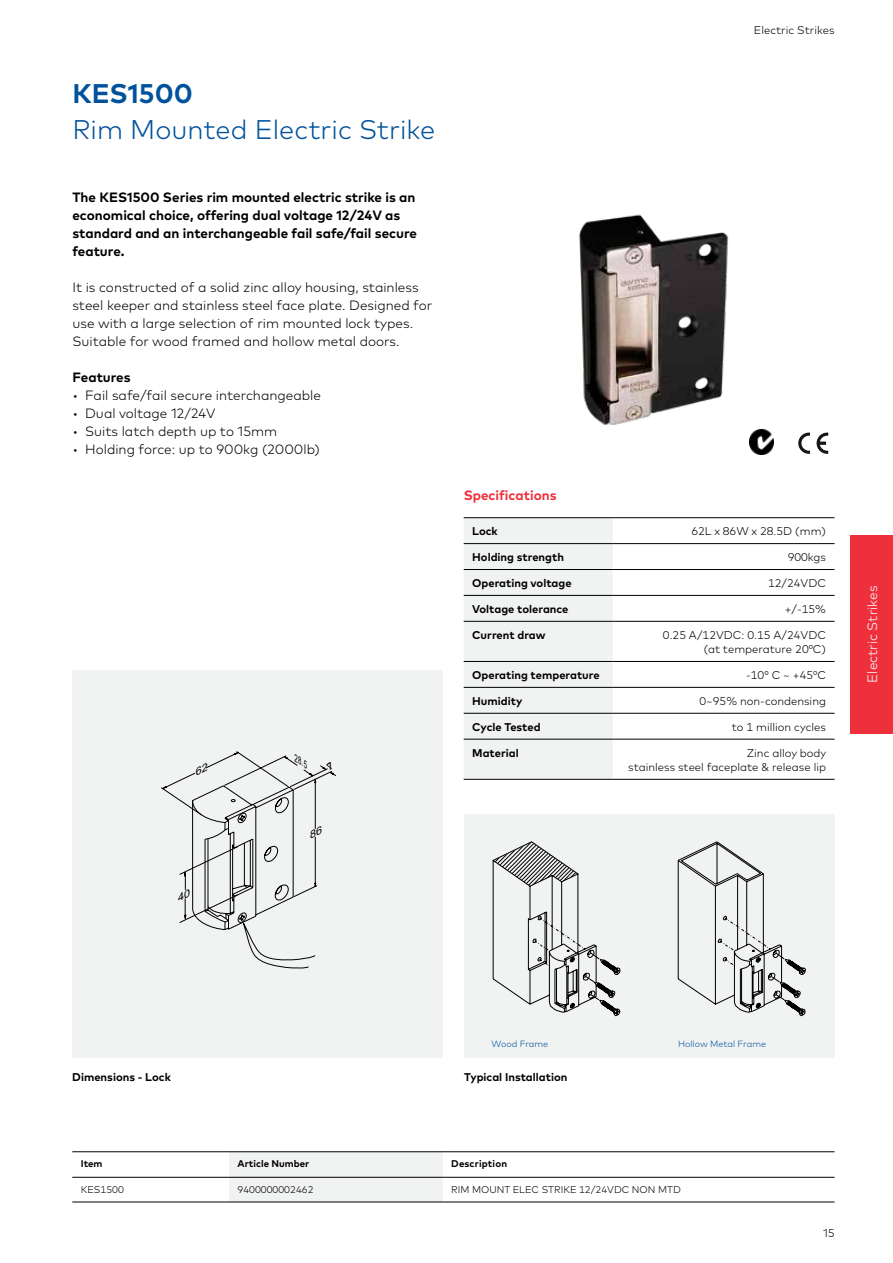
<style>
.page{position:relative;width:893px;height:1263px;background:#fff}
.page>*{position:absolute;margin:0;border:0;box-sizing:border-box;transform-origin:0 0}
.t1{font:300 27px "Mark Pro";color:#00529c}
.t2{font:700 27px "Mark Pro";color:#00529c}
.t3{font:300 13.5px/18px "Mark Pro";color:#000}
.t4{font:700 13.5px/18px "Mark Pro";color:#000}
.t5{font:300 13.5px "Mark Pro";color:#fff}
.t6{font:700 13.5px "Mark Pro";color:#ee303c}
.t7{font:300 11.25px/14.2px "Mark Pro";color:#000;text-align:right}
.t8{font:700 11.25px "Mark Pro";color:#000}
.t9{font:300 9.75px "Mark Pro";color:#000}
.t10{font:700 9.75px "Mark Pro";color:#000}
.t11{font:300 9px "Mark Pro";color:#00529c}
.t12{font:italic 8.85px "Arial";color:#000;scale:.83 1}
</style>
<div class="page">
<div style="left:850px;top:535px;width:43px;height:198px;background:#ee303c"></div>
<img style="left:579px;top:214px;width:188px;height:216px">
<div style="left:464px;top:518px;width:149px;height:261px;background:#f1f2f2"></div>
<hr style="left:464px;top:517px;width:149px;height:1px;background:#000">
<hr style="left:613px;top:517px;width:221px;height:1px;background:#000">
<hr style="left:464px;top:543px;width:149px;height:1px;background:#000">
<hr style="left:613px;top:543px;width:221px;height:1px;background:#000">
<hr style="left:464px;top:569px;width:149px;height:1px;background:#000">
<hr style="left:613px;top:569px;width:221px;height:1px;background:#000">
<hr style="left:464px;top:595px;width:149px;height:1px;background:#000">
<hr style="left:613px;top:595px;width:221px;height:1px;background:#000">
<hr style="left:464px;top:621px;width:149px;height:1px;background:#000">
<hr style="left:613px;top:621px;width:221px;height:1px;background:#000">
<hr style="left:464px;top:661px;width:149px;height:1px;background:#000">
<hr style="left:613px;top:661px;width:221px;height:1px;background:#000">
<hr style="left:464px;top:687px;width:149px;height:1px;background:#000">
<hr style="left:613px;top:687px;width:221px;height:1px;background:#000">
<hr style="left:464px;top:713px;width:149px;height:1px;background:#000">
<hr style="left:613px;top:713px;width:221px;height:1px;background:#000">
<hr style="left:464px;top:739px;width:149px;height:1px;background:#000">
<hr style="left:613px;top:739px;width:221px;height:1px;background:#000">
<hr style="left:464px;top:779px;width:149px;height:1px;background:#000">
<hr style="left:613px;top:779px;width:221px;height:1px;background:#000">
<div style="left:72px;top:670px;width:371px;height:387px;background:#f1f2f2"></div>
<svg style="left:798px;top:432px;width:31px;height:22px"></svg>
<div style="left:464px;top:814px;width:370px;height:243px;background:#f1f2f2"></div>
<img style="left:749px;top:430px;width:25px;height:24px">
<svg style="left:678px;top:841px;width:128px;height:175px"></svg>
<svg style="left:492px;top:841px;width:128px;height:175px"></svg>
<div style="left:229px;top:1152px;width:214px;height:50px;background:#f1f2f2"></div>
<hr style="left:72px;top:1151px;width:157px;height:1px;background:#000">
<hr style="left:229px;top:1151px;width:214px;height:1px;background:#000">
<hr style="left:443px;top:1151px;width:391px;height:1px;background:#000">
<hr style="left:72px;top:1177px;width:157px;height:1px;background:#000">
<hr style="left:229px;top:1177px;width:214px;height:1px;background:#000">
<hr style="left:443px;top:1177px;width:391px;height:1px;background:#000">
<hr style="left:72px;top:1202px;width:157px;height:1px;background:#000">
<hr style="left:229px;top:1202px;width:214px;height:1px;background:#000">
<hr style="left:443px;top:1202px;width:391px;height:1px;background:#000">
<svg style="left:161px;top:751px;width:175px;height:217px"></svg>
<h1 class="t2" style="left:72px;top:83px;width:122px">KES1500</h1>
<h1 class="t1" style="left:72px;top:119px;width:364px">Rim Mounted Electric Strike</h1>
<p class="t4" style="left:72px;top:190px;width:346px">The KES1500 Series rim mounted electric strike is an economical choice, offering dual voltage 12/24V as standard and an interchangeable fail safe/fail secure feature.</p>
<p class="t3" style="left:72px;top:280px;width:361px">It is constructed of a solid zinc alloy housing, stainless steel keeper and stainless steel face plate. Designed for use with a large selection of rim mounted lock types.<br>Suitable for wood framed and hollow metal doors.</p>
<p class="t4" style="left:72px;top:370px;width:60px">Features</p>
<p class="t3" style="left:72px;top:388px;width:250px">• Fail safe/fail secure interchangeable</p>
<p class="t3" style="left:72px;top:406px;width:145px">• Dual voltage 12/24V</p>
<p class="t3" style="left:72px;top:424px;width:206px">• Suits latch depth up to 15mm</p>
<p class="t3" style="left:72px;top:442px;width:249px">• Holding force: up to 900kg (2000lb)</p>
<p class="t12" style="left:298px;top:755px;width:20px;rotate:34deg">28.5</p>
<p class="t7" style="left:754px;top:23px;width:82px">Electric Strikes</p>
<p class="t6" style="left:464px;top:489px;width:94px">Specifications</p>
<p class="t8" style="left:472px;top:526px;width:27px">Lock</p>
<p class="t7" style="left:691px;top:525px;width:136px">62L x 86W x 28.5D (mm)</p>
<p class="t8" style="left:472px;top:552px;width:93px">Holding strength</p>
<p class="t7" style="left:788px;top:551px;width:40px">900kgs</p>
<p class="t8" style="left:472px;top:578px;width:101px">Operating voltage</p>
<p class="t7" style="left:768px;top:577px;width:59px">12/24VDC</p>
<p class="t8" style="left:472px;top:604px;width:98px">Voltage tolerance</p>
<p class="t7" style="left:785px;top:602px;width:43px">+/-15%</p>
<p class="t8" style="left:472px;top:630px;width:75px">Current draw</p>
<p class="t7" style="left:663px;top:628px;width:165px">0.25 A/12VDC: 0.15 A/24VDC (at temperature 20°C)</p>
<p class="t8" style="left:472px;top:670px;width:129px">Operating temperature</p>
<p class="t7" style="left:746px;top:668px;width:81px">-10° C ~ +45°C</p>
<p class="t8" style="left:472px;top:696px;width:52px">Humidity</p>
<p class="t7" style="left:699px;top:694px;width:128px">0~95% non-condensing</p>
<p class="t8" style="left:472px;top:722px;width:70px">Cycle Tested</p>
<p class="t7" style="left:732px;top:720px;width:96px">to 1 million cycles</p>
<p class="t8" style="left:472px;top:748px;width:48px">Material</p>
<p class="t7" style="left:628px;top:746px;width:200px">Zinc alloy body<br>stainless steel faceplate &amp; release lip</p>
<p class="t5" style="left:867px;top:683px;width:98px;rotate:-90deg">Electric Strikes</p>
<p class="t8" style="left:72px;top:1072px;width:100px">Dimensions - Lock</p>
<p class="t11" style="left:492px;top:1040px;width:58px">Wood Frame</p>
<p class="t11" style="left:678px;top:1040px;width:90px">Hollow Metal Frame</p>
<p class="t8" style="left:464px;top:1072px;width:105px">Typical Installation</p>
<p class="t10" style="left:81px;top:1159px;width:23px">Item</p>
<p class="t10" style="left:237px;top:1159px;width:73px">Article Number</p>
<p class="t10" style="left:451px;top:1159px;width:57px">Description</p>
<p class="t9" style="left:81px;top:1186px;width:45px">KES1500</p>
<p class="t9" style="left:238px;top:1186px;width:78px">9400000002462</p>
<p class="t9" style="left:451px;top:1186px;width:231px">RIM MOUNT ELEC STRIKE 12/24VDC NON MTD</p>
<p class="t7" style="left:823px;top:1226px;width:13px">15</p>
</div>
